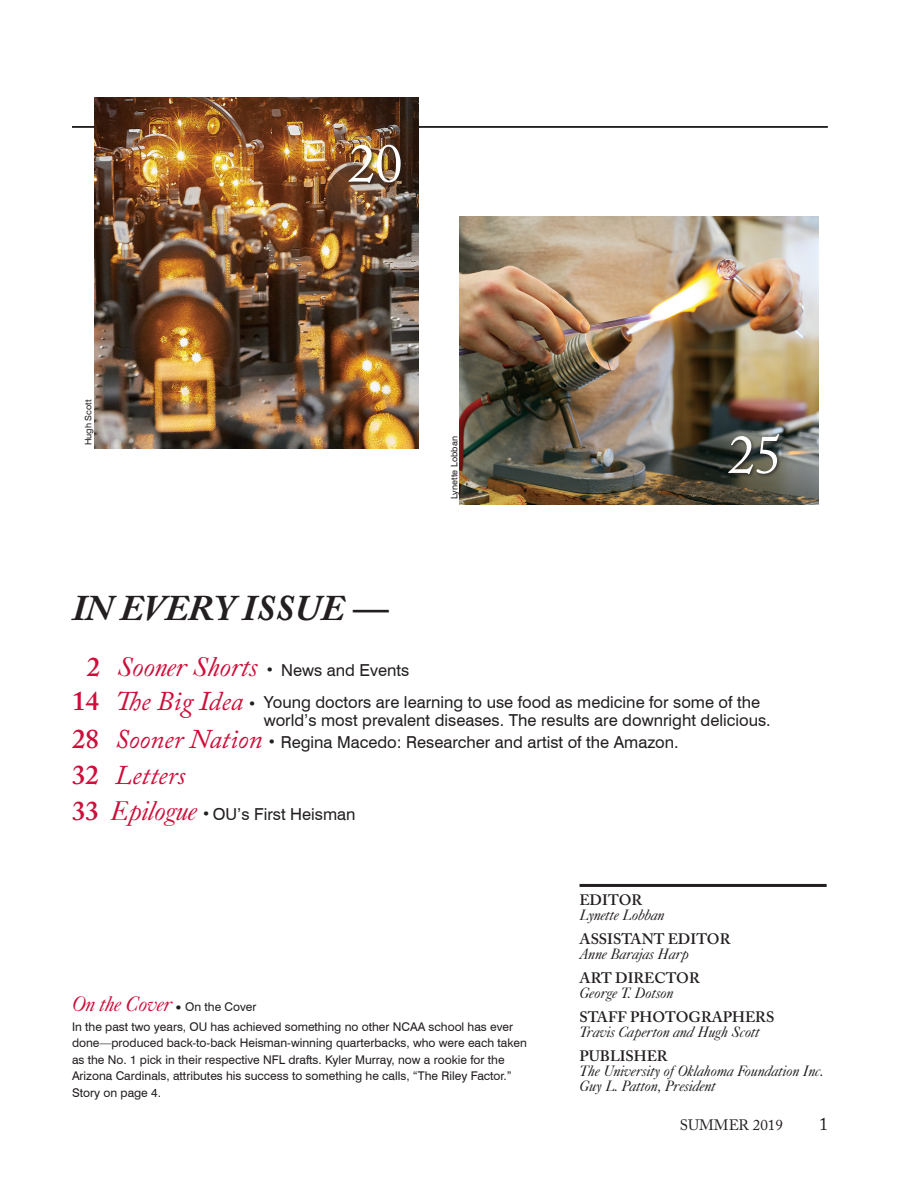
<style>
.page{position:relative;width:918px;height:1188px;background:#fff}
.page>*{position:absolute;margin:0;border:0;box-sizing:border-box;transform-origin:0 0}
.Letters{font:54px "Adobe Caslon Pro";color:#fff}
.Contents_Head{font:italic 700 36px "Adobe Caslon Pro";color:#231f20}
.Contents_Head-2{font:italic 27px "Adobe Caslon Pro";color:#cd0f3b}
.t1{font:italic 21px "Caslon 540 BT";letter-spacing:-.005em;color:#cd0f3b}
.t2{font:18px "Adobe Caslon Pro";color:#231f20}
.Contents_Head-3{font:16.5px/18px "Swiss 721 BT";color:#231f20}
.BodyText{font:italic 15px "Caslon 540 BT";color:#231f20}
.BodyText-2{font:600 15px "Adobe Caslon Pro";color:#231f20}
.t3{font:15px "Adobe Caslon Pro";color:#231f20}
.t4{font:12px/16.5px "Swiss 721 BT";color:#231f20}
.Photo_Credit{font:9px "Swiss 721 BT";letter-spacing:.005em;color:#231f20}
.s1{font-family:"Adobe Caslon Pro";font-weight:600;font-size:27px;color:#cd0f3b}
.s2{font-family:"Caslon 540 BT";font-style:italic;font-size:27px;color:#cd0f3b}
.s3{font-family:"Adobe Caslon Pro";font-size:18px}
.s4{font-weight:600;font-style:normal}
.s5{font-style:normal;font-size:18px;color:#231f20}
.s6{font-family:"Adobe Caslon Pro";font-style:italic;font-size:27px;color:#cd0f3b}
.s7{font-style:inherit}
.s8{font-family:"Swiss 721 BT";font-style:normal;font-size:12px;color:#231f20}
</style>
<div class="page">
<hr style="left:580px;top:884px;width:247px;height:3px;background:#231f20">
<hr style="left:72px;top:126px;width:756px;height:2px;background:#231f20">
<img style="left:94px;top:97px;width:324px;height:351px">
<div style="left:347px;top:144px;width:58px;height:44px;background:#231f20;opacity:.75"></div>
<img style="left:459px;top:216px;width:360px;height:288px">
<div style="left:727px;top:433px;width:57px;height:46px;background:#231f20;opacity:.75"></div>
<p class="Photo_Credit" style="left:82px;top:445px;width:47px;rotate:-90deg">Hugh Scott</p>
<p class="Letters" style="left:348px;top:131px;width:55px">20</p>
<p class="Photo_Credit" style="left:448px;top:499px;width:65px;rotate:-90deg">Lynette Lobban</p>
<p class="Letters" style="left:728px;top:423px;width:55px">25</p>
<p class="Contents_Head" style="left:72px;top:587px;width:318px">IN EVERY ISSUE —</p>
<p class="Contents_Head-3" style="left:87px;top:660px;width:324px"><span class="s1">2</span> <span class="s2">Sooner Shorts</span> <span class="s3">•</span> News and Events</p>
<p class="Contents_Head-2" style="left:72px;top:685px;width:185px"><span class="s4">14</span> The Big Idea <span class="s5">•</span></p>
<p class="Contents_Head-3" style="left:72px;top:733px;width:608px"><span class="s1">28</span> <span class="s6">Sooner Nation</span> <span class="s3">•</span> Regina Macedo: Researcher and artist of the Amazon.</p>
<p class="Contents_Head-2" style="left:72px;top:759px;width:115px"><span class="s4">32</span> Letters</p>
<p class="Contents_Head-3" style="left:72px;top:805px;width:285px"><span class="s1">33</span> <span class="s2">Epilogue</span> <span class="s3">•</span> OU’s First Heisman</p>
<p class="Contents_Head-3" style="left:264px;top:693px;width:509px"><span class="s7">Y</span>oung doctors are learning to use food as medicine for some of the world’s most prevalent diseases. The results are downright delicious.</p>
<p class="t1" style="left:72px;top:991px;width:186px">On the Cover <sub>•</sub> <span class="s8">On the Cover</span></p>
<p class="t4" style="left:72px;top:1018px;width:457px">In the past two years, OU has achieved something no other NCAA school has ever done—produced back-to-back Heisman-winning quarterbacks, who were each taken as the No. 1 pick in their respective NFL drafts. Kyler Murray, now a rookie for the Arizona Cardinals, attributes his success to something he calls, “The Riley Factor.” Story on page 4.</p>
<p class="BodyText-2" style="left:580px;top:891px;width:64px">EDITOR</p>
<p class="BodyText" style="left:580px;top:905px;width:86px">Lynette Lobban</p>
<p class="BodyText-2" style="left:580px;top:930px;width:152px">ASSISTANT EDITOR</p>
<p class="BodyText" style="left:580px;top:944px;width:111px">Anne Barajas Harp</p>
<p class="BodyText-2" style="left:580px;top:969px;width:122px">ART DIRECTOR</p>
<p class="BodyText" style="left:580px;top:983px;width:96px">George T. Dotson</p>
<p class="BodyText-2" style="left:580px;top:1008px;width:196px">STAFF PHOTOGRAPHERS</p>
<p class="BodyText" style="left:580px;top:1022px;width:182px">Travis Caperton and Hugh Scott</p>
<p class="BodyText-2" style="left:580px;top:1047px;width:90px">PUBLISHER</p>
<p class="BodyText" style="left:580px;top:1061px;width:246px">The University of Oklahoma Foundation Inc.</p>
<p class="BodyText" style="left:580px;top:1076px;width:138px">Guy L. Patton, President</p>
<p class="t3" style="left:680px;top:1116px;width:105px">SUMMER 2019</p>
<h3 class="t2" style="left:819px;top:1114px;width:10px">1</h3>
</div>
